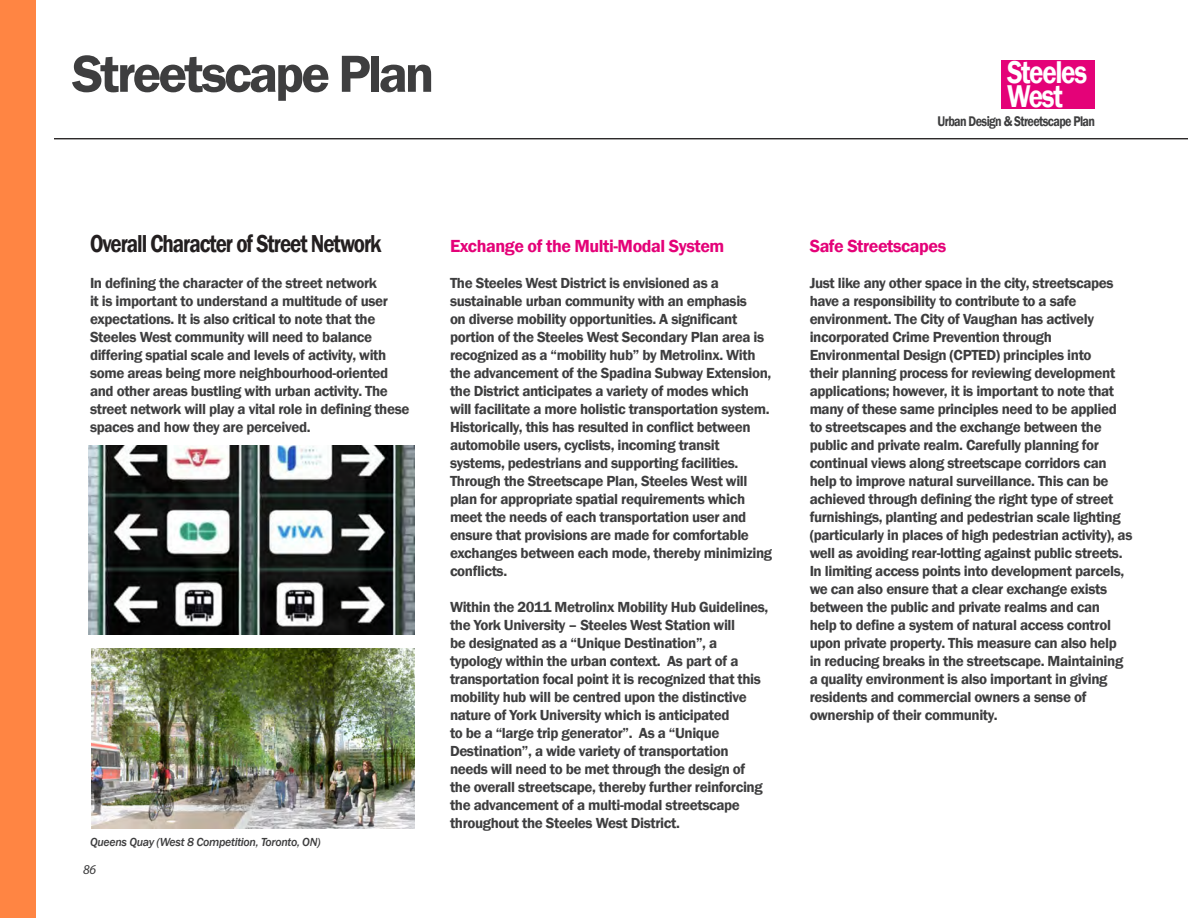
<style>
.page{position:relative;width:1188px;height:918px;background:#fff}
.page>*{position:absolute;margin:0;border:0;box-sizing:border-box;transform-origin:0 0}
.t1{font:600 54px "Franklin Gothic";letter-spacing:-.055em;color:#3e3e3f}
.t2{font:600 32.4px/24px "Franklin Gothic";letter-spacing:-.05em;color:#fff;scale:.83 1}
.t3{font:600 25.2px "Franklin Gothic";letter-spacing:-.05em;color:#231f20;scale:.83 1}
.t4{font:600 18px "Franklin Gothic";letter-spacing:-.025em;color:#e40278}
.t5{font:600 15px/18px "Franklin Gothic";letter-spacing:-.025em;color:#3e3e3f}
.t6{font:600 14.4px "Franklin Gothic";letter-spacing:-.05em;color:#3e3e3f;scale:.83 1}
.t7{font:italic 13.5px "Myriad Pro";color:#3e3e3f}
.t8{font:italic 500 12px "Franklin Gothic";letter-spacing:-.025em;color:#3e3e3f}
</style>
<div class="page">
<div style="left:1001px;top:60px;width:94px;height:49px;background:#e40278"></div>
<div style="left:0;top:0;width:36px;height:918px;background:#ff8543"></div>
<hr style="left:54px;top:138px;width:1134px;height:1px;background:#231f20">
<img style="left:89px;top:446px;width:325px;height:188px">
<img style="left:91px;top:648px;width:323px;height:180px">
<h1 class="t1" style="left:72px;top:41px;width:364px">Streetscape Plan</h1>
<h2 class="t2" style="left:1007px;top:61px;width:98px">Steeles<br>West</h2>
<p class="t6" style="left:938px;top:112px;width:191px">Urban Design &amp; Streetscape Plan</p>
<p class="t3" style="left:90px;top:228px;width:353px">Overall Character of Street Network</p>
<p class="t5" style="left:90px;top:274px;width:321px">In defining the character of the street network<br>it is important to understand a multitude of user expectations. It is also critical to note that the Steeles West community will need to balance differing spatial scale and levels of activity, with some areas being more neighbourhood-oriented and other areas bustling with urban activity. The street network will play a vital role in defining these spaces and how they are perceived.</p>
<p class="t8" style="left:90px;top:835px;width:232px">Queens Quay (West 8 Competition, Toronto, ON)</p>
<p class="t7" style="left:83px;top:861px;width:14px">86</p>
<p class="t4" style="left:450px;top:235px;width:276px">Exchange of the Multi-Modal System</p>
<p class="t5" style="left:450px;top:274px;width:324px">The Steeles West District is envisioned as a sustainable urban community with an emphasis<br>on diverse mobility opportunities. A significant portion of the Steeles West Secondary Plan area is recognized as a “mobility hub” by Metrolinx. With the advancement of the Spadina Subway Extension, the District anticipates a variety of modes which will facilitate a more holistic transportation system.<br>Historically, this has resulted in conflict between automobile users, cyclists, incoming transit systems, pedestrians and supporting facilities.<br>Through the Streetscape Plan, Steeles West will plan for appropriate spatial requirements which meet the needs of each transportation user and ensure that provisions are made for comfortable exchanges between each mode, thereby minimizing conflicts.</p>
<p class="t5" style="left:450px;top:598px;width:320px">Within the 2011 Metrolinx Mobility Hub Guidelines, the York University – Steeles West Station will<br>be designated as a “Unique Destination”, a typology within the urban context. As part of a transportation focal point it is recognized that this mobility hub will be centred upon the distinctive nature of York University which is anticipated<br>to be a “large trip generator”. As a “Unique Destination”, a wide variety of transportation needs will need to be met through the design of the overall streetscape, thereby further reinforcing the advancement of a multi-modal streetscape throughout the Steeles West District.</p>
<p class="t4" style="left:810px;top:235px;width:138px">Safe Streetscapes</p>
<p class="t5" style="left:810px;top:274px;width:324px">Just like any other space in the city, streetscapes have a responsibility to contribute to a safe environment. The City of Vaughan has actively incorporated Crime Prevention through Environmental Design (CPTED) principles into<br>their planning process for reviewing development applications; however, it is important to note that many of these same principles need to be applied to streetscapes and the exchange between the public and private realm. Carefully planning for continual views along streetscape corridors can help to improve natural surveillance. This can be achieved through defining the right type of street furnishings, planting and pedestrian scale lighting (particularly in places of high pedestrian activity), as well as avoiding rear-lotting against public streets.<br>In limiting access points into development parcels, we can also ensure that a clear exchange exists between the public and private realms and can<br>help to define a system of natural access control upon private property. This measure can also help in reducing breaks in the streetscape. Maintaining a quality environment is also important in giving residents and commercial owners a sense of ownership of their community.</p>
</div>
